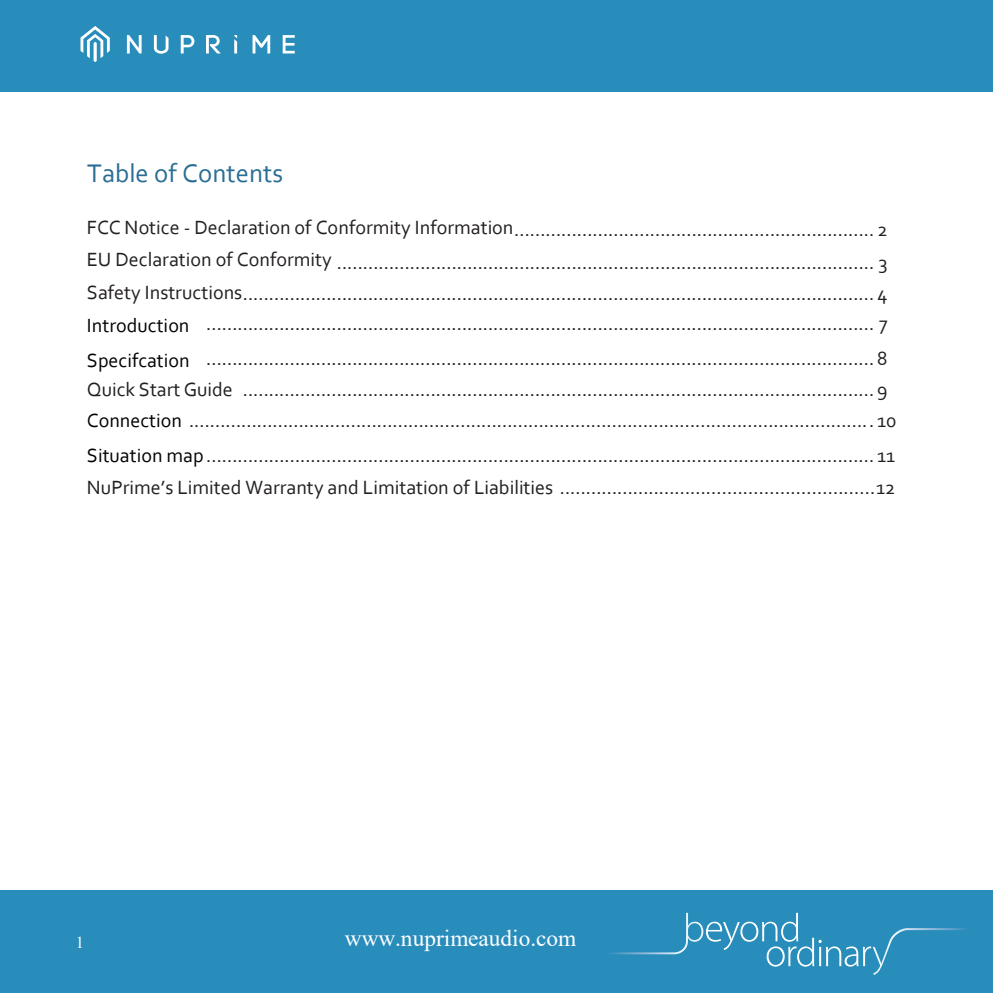
<style>
.page{position:relative;width:993px;height:993px;background:#fff}
.page>*{position:absolute;margin:0;border:0;box-sizing:border-box;transform-origin:0 0}
.t1{font:26.6px "Corbel";color:#296e93}
.t2{font:23.4px "Times New Roman";color:#fff}
.t3{font:20px/33px "Corbel";color:#231f20}
.t4{font:20px "Corbel";color:#030303}
.t5{font:16.6px "Times New Roman";color:#fff}
.s1{color:#030303}
</style>
<div class="page">
<div style="left:0;top:890px;width:992px;height:102px;background:#298dbc"></div>
<svg style="left:610px;top:912px;width:356px;height:62px"></svg>
<div style="left:0;top:0;width:992px;height:91px;background:#298dbc"></div>
<svg style="left:80px;top:26px;width:30px;height:36px"></svg>
<svg style="left:127px;top:35px;width:14px;height:18px"></svg>
<svg style="left:181px;top:35px;width:13px;height:18px"></svg>
<svg style="left:206px;top:35px;width:15px;height:18px"></svg>
<svg style="left:252px;top:35px;width:18px;height:18px"></svg>
<svg style="left:282px;top:35px;width:12px;height:18px"></svg>
<svg style="left:154px;top:35px;width:14px;height:19px"></svg>
<svg style="left:234px;top:35px;width:3px;height:18px"></svg>
<h1 class="t1" style="left:87px;top:157px;width:197px">Table of Contents</h1>
<p class="t3" style="left:87px;top:212px;width:801px">FCC Notice - Declaration of Conformity Information..................................................................... 2<br>EU Declaration of Conformity ....................................................................................................... 3</p>
<p class="t3" style="left:87px;top:276px;width:801px">Safety Instructions......................................................................................................................... 4</p>
<p class="t3" style="left:87px;top:306px;width:802px;line-height:34.6px;text-align:right"><span class="s1">Introduction</span> ................................................................................................................................ 7 ................................................................................................................................ 8</p>
<p class="t3" style="left:243px;top:372px;width:646px">......................................................................................................................... 9</p>
<p class="t4" style="left:87px;top:348px;width:104px">Specifcation</p>
<p class="t3" style="left:87px;top:372px;width:147px">Quick Start Guide</p>
<p class="t3" style="left:87px;top:402px;width:810px;line-height:34.4px"><span class="s1">Connection</span> ................................................................................................................................... 10<br><span class="s1">Situation map</span>................................................................................................................................ 11</p>
<p class="t3" style="left:87px;top:470px;width:809px">NuPrime’s Limited Warranty and Limitation of Liabilities ............................................................12</p>
<p class="t5" style="left:76px;top:930px;width:10px">1</p>
<p class="t2" style="left:345px;top:921px;width:233px">www.nuprimeaudio.com</p>
</div>
